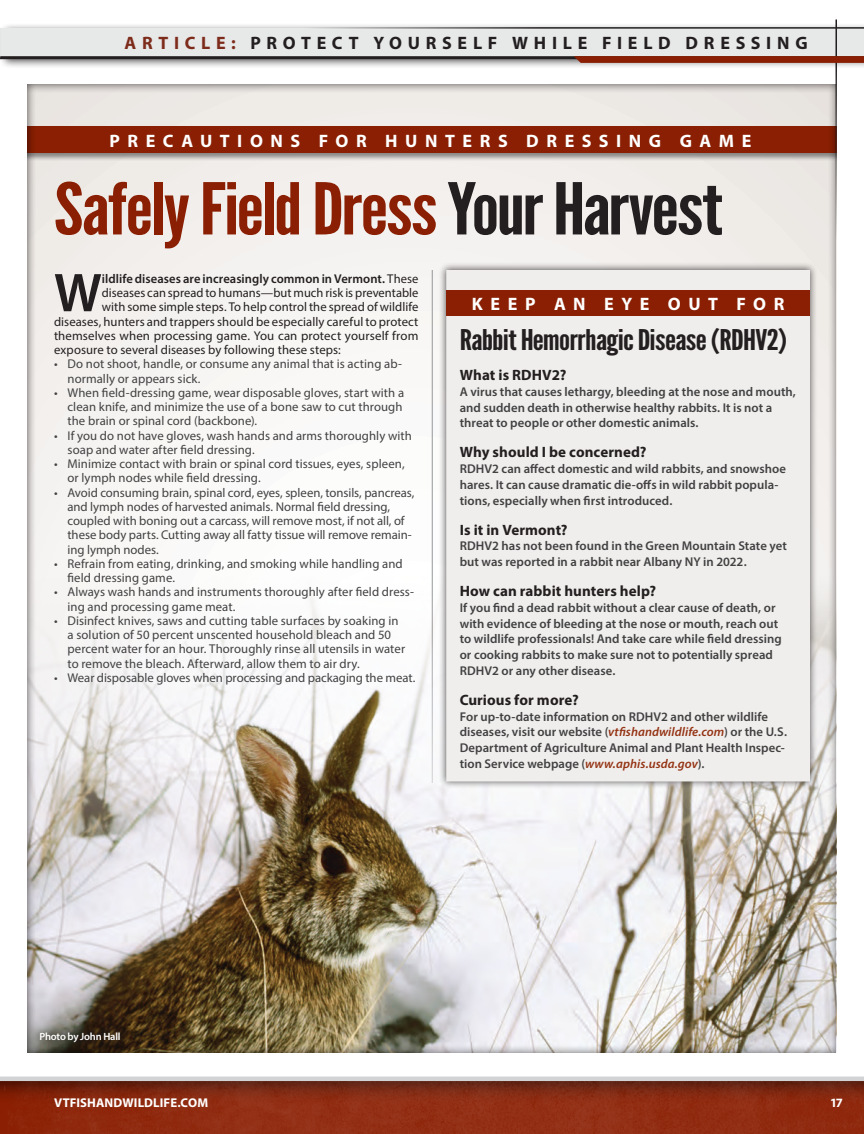
<style>
.page{position:relative;width:864px;height:1134px;background:#fff}
.page>*{position:absolute;margin:0;border:0;box-sizing:border-box;transform-origin:0 0}
.t1{font:71.25px "League Gothic";letter-spacing:-.025em;color:#8a1f03;scale:1.2 1}
.t2{font:600 55.05px "Myriad Pro";color:#231f20}
.t3{font:28.5px "League Gothic";letter-spacing:-.02em;color:#231f20;scale:1.2 1}
.t4{font:700 18px "Myriad Pro";letter-spacing:.42em;color:#fff}
.t5{font:700 18px "Myriad Pro";letter-spacing:.315em;color:#231f20}
.t6{font:700 15px "Myriad Pro";letter-spacing:.005em;color:#231f20}
.t7{font:12.75px/14.2px "Myriad Pro";letter-spacing:.005em;color:#414142}
.t8{font:600 12.75px/15.8px "Myriad Pro";letter-spacing:.005em;color:#414142}
.t9{font:12.75px "Myriad Pro";letter-spacing:.005em;color:#231f20}
.t10{font:600 12.75px "Myriad Pro";letter-spacing:.005em;color:#231f20}
.t11{font:700 12.75px "Myriad Pro";letter-spacing:.005em;color:#fff}
.t12{font:600 10.5px "Myriad Pro";letter-spacing:-.015em;color:#fff}
.s1{color:#7d2b1a}
.s2{color:#231f20}
.s3{font-weight:400}
.s4{font-style:italic;color:#943314}
</style>
<div class="page">
<div style="left:0;top:1074px;width:864px;height:60px;background:#f4f4f5"></div>
<svg style="left:0;top:1077px;width:864px;height:57px;background:#8c361f"></svg>
<div style="left:0;top:23px;width:864px;height:45px;background:#231f20;opacity:.75"></div>
<div style="left:0;top:28px;width:864px;height:30px;background:#e7e8e8"></div>
<hr style="left:297px;top:27px;width:567px;height:2px;background:#231f20">
<hr style="left:0;top:56px;width:864px;height:3px;background:#231f20">
<hr style="left:835px;top:20px;width:2px;height:220px;background:#231f20">
<svg style="left:574px;top:56px;width:290px;height:7px;background:#892308"></svg>
<hr style="left:0;top:23px;width:1px;height:45px;background:#231f20;opacity:.75">
<div style="left:27px;top:83px;width:811px;height:971px;background:#231f20;opacity:.75"></div>
<h3 class="t5" style="left:125px;top:31px;width:685px"><span class="s1">ARTICLE:</span> PROTECT YOURSELF WHILE FIELD DRESSING</h3>
<h3 class="t4" style="left:110px;top:129px;width:643px">PRECAUTIONS FOR HUNTERS DRESSING GAME</h3>
<h1 class="t1" style="left:54px;top:167px;width:559px">Safely Field Dress <span class="s2">Your Harvest</span></h1>
<h2 class="t2" style="left:54px;top:258px;width:49px">W</h2>
<p class="t10" style="left:102px;top:270px;width:318px">ildlife diseases are increasingly common in Vermont. <span class="s3">These</span></p>
<p class="t9" style="left:102px;top:285px;width:318px">diseases can spread to humans—but much risk is preventable</p>
<p class="t9" style="left:102px;top:299px;width:318px">with some simple steps. To help control the spread of wildlife</p>
<p class="t9" style="left:54px;top:313px;width:366px">diseases, hunters and trappers should be especially careful to protect</p>
<p class="t9" style="left:54px;top:328px;width:366px">themselves when processing game. You can protect yourself from</p>
<p class="t9" style="left:54px;top:342px;width:288px">exposure to several diseases by following these steps:</p>
<p class="t7" style="left:68px;top:357px;width:336px;text-indent:-14px">• Do not shoot, handle, or consume any animal that is acting ab&shy;normally or appears sick.</p>
<p class="t7" style="left:68px;top:385px;width:338px;text-indent:-14px">• When field-dressing game, wear disposable gloves, start with a clean knife, and minimize the use of a bone saw to cut through the brain or spinal cord (backbone).</p>
<p class="t7" style="left:68px;top:428px;width:346px;text-indent:-14px">• If you do not have gloves, wash hands and arms thoroughly with soap and water after field dressing.</p>
<p class="t7" style="left:68px;top:456px;width:339px;text-indent:-14px">• Minimize contact with brain or spinal cord tissues, eyes, spleen, or lymph nodes while field dressing.</p>
<p class="t7" style="left:68px;top:485px;width:349px;text-indent:-14px">• Avoid consuming brain, spinal cord, eyes, spleen, tonsils, pancreas, and lymph nodes of harvested animals. Normal field dressing, coupled with boning out a carcass, will remove most, if not all, of these body parts. Cutting away all fatty tissue will remove remain&shy;ing lymph nodes.</p>
<p class="t7" style="left:68px;top:556px;width:337px;text-indent:-14px">• Refrain from eating, drinking, and smoking while handling and field dressing game.</p>
<p class="t7" style="left:68px;top:585px;width:348px;text-indent:-14px">• Always wash hands and instruments thoroughly after field dress&shy;ing and processing game meat.</p>
<p class="t7" style="left:68px;top:613px;width:339px;text-indent:-14px">• Disinfect knives, saws and cutting table surfaces by soaking in a solution of 50 percent unscented household bleach and 50 percent water for an hour. Thoroughly rinse all utensils in water to remove the bleach. Afterward, allow them to air dry.</p>
<p class="t7" style="left:54px;top:670px;width:363px">• Wear disposable gloves when processing and packaging the meat.</p>
<h3 class="t4" style="left:472px;top:292px;width:314px">KEEP AN EYE OUT FOR</h3>
<h3 class="t3" style="left:460px;top:323px;width:274px">Rabbit Hemorrhagic Disease (RDHV2)</h3>
<p class="t6" style="left:460px;top:365px;width:108px">What is RDHV2?</p>
<p class="t8" style="left:460px;top:384px;width:338px">A virus that causes lethargy, bleeding at the nose and mouth, and sudden death in otherwise healthy rabbits. It is not a threat to people or other domestic animals.</p>
<p class="t6" style="left:460px;top:443px;width:188px">Why should I be concerned?</p>
<p class="t8" style="left:460px;top:461px;width:328px">RDHV2 can affect domestic and wild rabbits, and snowshoe hares. It can cause dramatic die-offs in wild rabbit popula&shy;tions, especially when first introduced.</p>
<p class="t6" style="left:460px;top:520px;width:109px">Is it in Vermont?</p>
<p class="t8" style="left:460px;top:538px;width:329px">RDHV2 has not been found in the Green Mountain State yet but was reported in a rabbit near Albany NY in 2022.</p>
<p class="t6" style="left:460px;top:581px;width:198px">How can rabbit hunters help?</p>
<p class="t8" style="left:460px;top:600px;width:323px">If you find a dead rabbit without a clear cause of death, or with evidence of bleeding at the nose or mouth, reach out to wildlife professionals! And take care while field dressing or cooking rabbits to make sure not to potentially spread RDHV2 or any other disease.</p>
<p class="t6" style="left:460px;top:690px;width:120px">Curious for more?</p>
<p class="t8" style="left:460px;top:708px;width:329px">For up-to-date information on RDHV2 and other wildlife diseases, visit our website (<span class="s4">vtfishandwildlife.com</span>) or the U.S.<br>Department of Agriculture Animal and Plant Health Inspec&shy;tion Service webpage (<span class="s4">www.aphis.usda.gov</span>).</p>
<p class="t12" style="left:39px;top:1030px;width:83px">Photo by John Hall</p>
<p class="t11" style="left:54px;top:1094px;width:156px">VTFISHANDWILDLIFE.COM</p>
<p class="t11" style="left:830px;top:1094px;width:14px">17</p>
</div>
